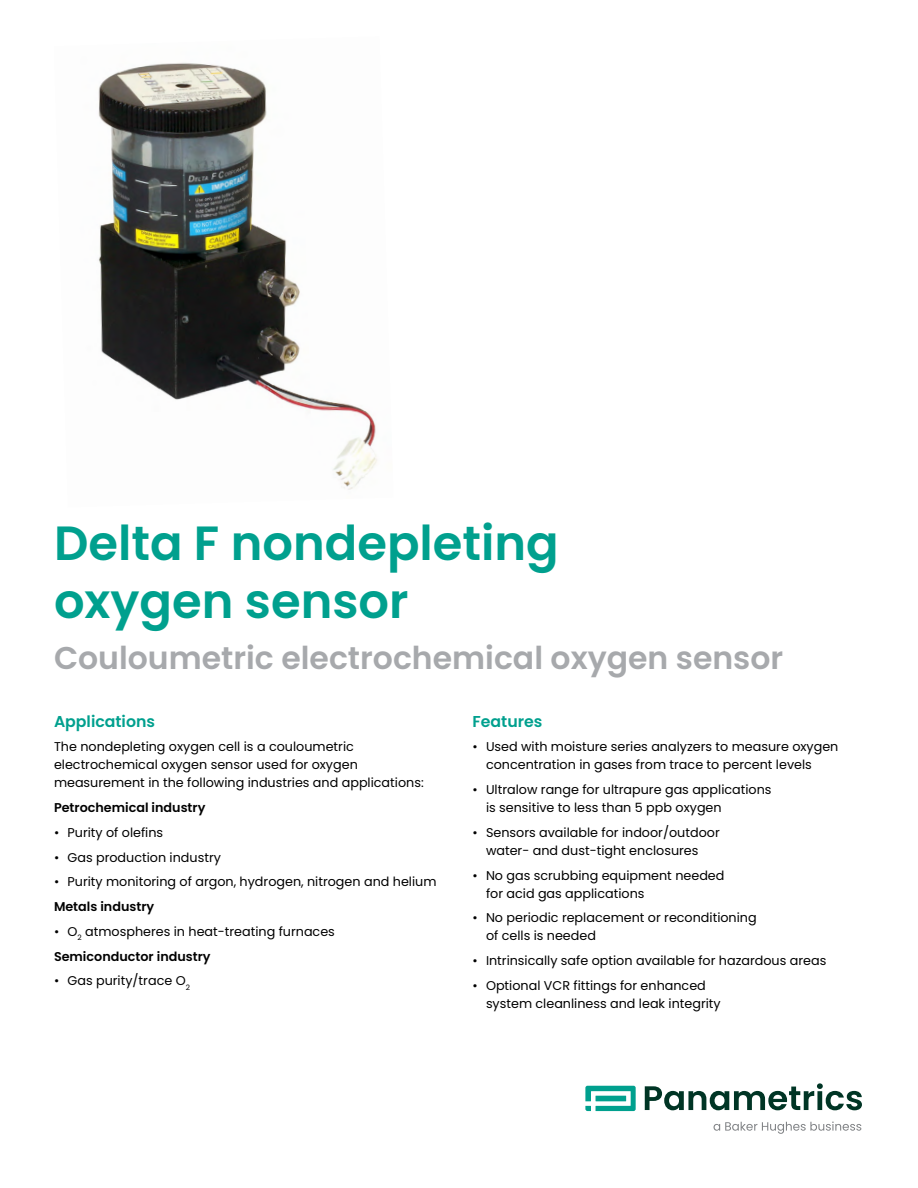
<style>
.page{position:relative;width:918px;height:1188px;background:#fff}
.page>*{position:absolute;margin:0;border:0;box-sizing:border-box;transform-origin:0 0}
.t1{font:600 48px/57.6px "Poppins";color:#00a08e}
.t2{font:600 31.5px "Poppins";color:#a7a9ac}
.t3{font:600 15.75px "Poppins";color:#00a08e}
.t4{font:12.75px/18px "Poppins";color:#000}
.t5{font:600 12.75px "Poppins";color:#000}
.s1{font-weight:600}
</style>
<div class="page">
<img style="left:98px;top:63px;width:279px;height:427px">
<svg style="left:585px;top:1086px;width:51px;height:25px"></svg>
<svg style="left:645px;top:1083px;width:217px;height:27px"></svg>
<svg style="left:714px;top:1121px;width:147px;height:13px"></svg>
<h1 class="t1" style="left:54px;top:515px;width:506px">Delta F nondepleting oxygen sensor</h1>
<h2 class="t2" style="left:54px;top:640px;width:731px">Couloumetric electrochemical oxygen sensor</h2>
<p class="t3" style="left:54px;top:712px;width:103px">Applications</p>
<p class="t4" style="left:54px;top:738px;width:371px">The nondepleting oxygen cell is a couloumetric electrochemical oxygen sensor used for oxygen measurement in the following industries and applications:</p>
<p class="t5" style="left:54px;top:800px;width:153px">Petrochemical industry</p>
<p class="t4" style="left:54px;top:823px;width:111px">• Purity of olefins</p>
<p class="t4" style="left:54px;top:848px;width:168px">• Gas production industry</p>
<p class="t4" style="left:54px;top:873px;width:384px">• Purity monitoring of argon, hydrogen, nitrogen and helium</p>
<p class="t5" style="left:54px;top:899px;width:102px">Metals industry</p>
<p class="t4" style="left:54px;top:919px;width:282px;line-height:24.8px">• O<sub>2</sub> atmospheres in heat-treating furnaces<br><span class="s1">Semiconductor industry</span></p>
<p class="t4" style="left:54px;top:972px;width:138px">• Gas purity/trace O<sub>2</sub></p>
<p class="t3" style="left:472px;top:712px;width:71px">Features</p>
<p class="t4" style="left:486px;top:738px;width:354px;text-indent:-14px">• Used with moisture series analyzers to measure oxygen concentration in gases from trace to percent levels</p>
<p class="t4" style="left:486px;top:781px;width:287px;text-indent:-14px">• Ultralow range for ultrapure gas applications is sensitive to less than 5 ppb oxygen</p>
<p class="t4" style="left:486px;top:823px;width:235px;text-indent:-14px">• Sensors available for indoor/outdoor water- and dust-tight enclosures</p>
<p class="t4" style="left:486px;top:866px;width:240px;text-indent:-14px">• No gas scrubbing equipment needed for acid gas applications</p>
<p class="t4" style="left:486px;top:909px;width:272px;text-indent:-14px">• No periodic replacement or reconditioning of cells is needed</p>
<p class="t4" style="left:472px;top:952px;width:355px">• Intrinsically safe option available for hazardous areas</p>
<p class="t4" style="left:486px;top:976px;width:236px;text-indent:-14px">• Optional VCR fittings for enhanced system cleanliness and leak integrity</p>
</div>
